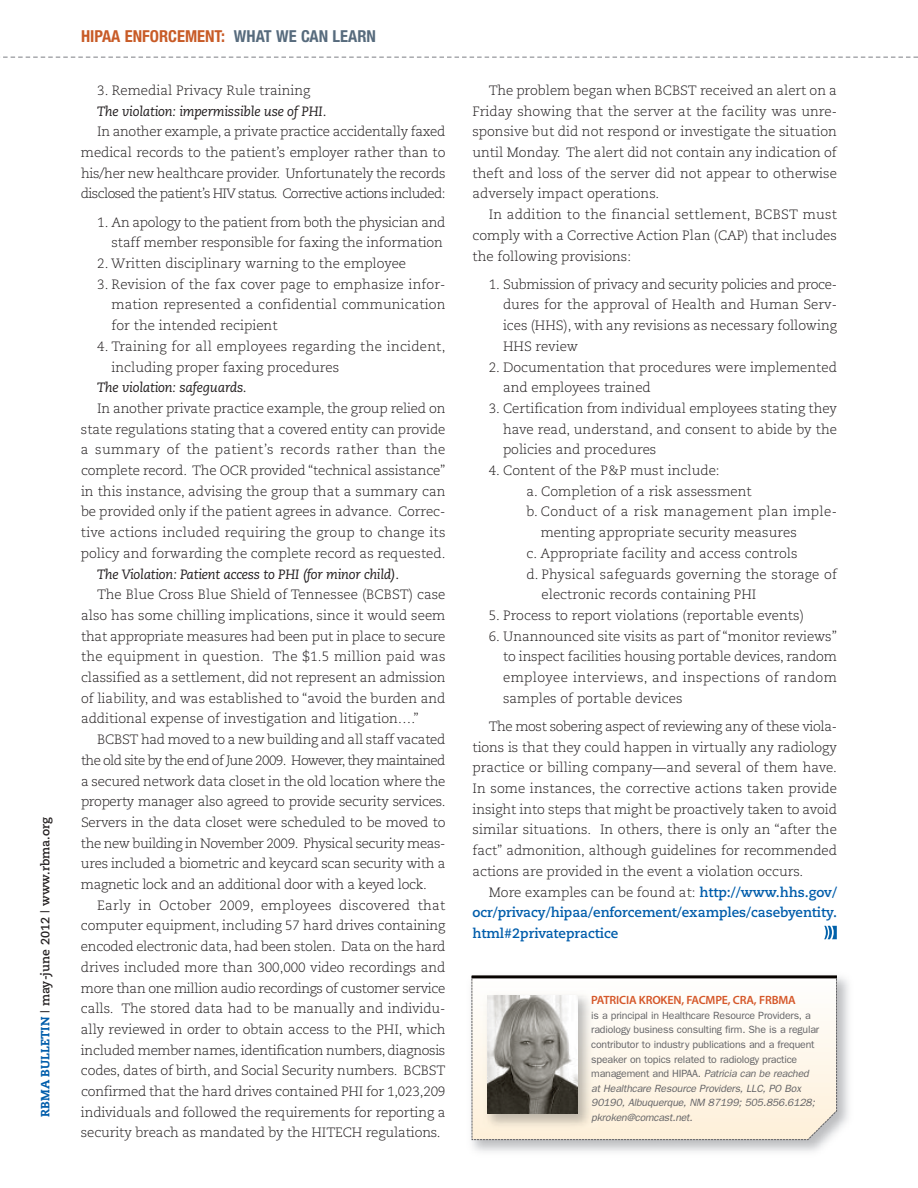
<style>
.page{position:relative;width:918px;height:1188px;background:#fff}
.page>*{position:absolute;margin:0;border:0;box-sizing:border-box;transform-origin:0 0}
.t1{font:700 condensed 16.5px "Helvetica Neue";color:#c85b27}
.t2{font:300 13.5px/20.7px "Caecilia";color:#231f20;text-align:justify}
.t3{font:700 13.5px/20.7px "Caecilia";letter-spacing:-.005em;color:#015dab;text-align:justify}
.t4{font:italic 13.5px "Caecilia";letter-spacing:-.015em;color:#231f20}
.t5{font:300 13.5px "Caecilia";letter-spacing:.025em;color:#231f20}
.t6{font:700 12px "Caecilia";color:#231f20}
.t7{font:600 12px "Myriad Pro";letter-spacing:-.015em;color:#d55729}
.t8{font:10.5px/14.5px "Franklin Gothic";letter-spacing:-.02em;color:#636366}
.s1{font-weight:800;color:#015dab}
.s2{color:#576b7d}
.s3{font-weight:300;color:#231f20}
.s4{font-style:italic}
</style>
<div class="page">
<img style="left:471px;top:975px;width:378px;height:177px">
<svg style="left:471px;top:976px;width:366px;height:164px"></svg>
<img style="left:480px;top:989px;width:117px;height:144px">
<img style="left:487px;top:995px;width:90px;height:118px">
<hr style="left:472px;top:975px;width:365px;height:3px;background:#070300">
<svg style="left:3px;top:56px;width:915px;height:2px"></svg>
<svg style="left:832px;top:926px;width:5px;height:13px"></svg>
<svg style="left:824px;top:926px;width:8px;height:13px"></svg>
<p class="t6" style="left:40px;top:1117px;width:301px;rotate:-90deg"><span class="s1">RBMA BULLETIN</span> | may-june 2012 | www.rbma.org</p>
<p class="t1" style="left:81px;top:30px;width:296px">HIPAA ENFORCEMENT: <span class="s2">WHAT WE CAN LEARN</span></p>
<p class="t2" style="left:97px;top:81px;width:215px">3. Remedial Privacy Rule training</p>
<p class="t4" style="left:97px;top:105px;width:231px">The violation: impermissible use of PHI.</p>
<p class="t2" style="left:81px;top:122px;width:366px;text-indent:16px">In another example, a private practice accidentally faxed medical records to the patient’s employer rather than to his/her new healthcare provider. Unfortunately the records disclosed the patient’s HIV status. Corrective actions included:</p>
<p class="t2" style="left:97px;top:213px;width:350px;text-align:right">1. An apology to the patient from both the physician and staff member responsible for faxing the information</p>
<p class="t2" style="left:97px;top:254px;width:310px">2. Written disciplinary warning to the employee</p>
<p class="t2" style="left:112px;top:275px;width:335px;text-indent:-14px">3. Revision of the fax cover page to emphasize infor&shy;mation represented a confidential communication for the intended recipient</p>
<p class="t2" style="left:112px;top:337px;width:335px;text-indent:-14px">4. Training for all employees regarding the incident, including proper faxing procedures</p>
<p class="t4" style="left:97px;top:382px;width:151px">The violation: safeguards.</p>
<p class="t2" style="left:81px;top:399px;width:366px;text-indent:16px">In another private practice example, the group relied on state regulations stating that a covered entity can provide a summary of the patient’s records rather than the complete record. The OCR provided “technical assistance” in this instance, advising the group that a summary can be provided only if the patient agrees in advance. Correc&shy;tive actions included requiring the group to change its policy and forwarding the complete record as requested.</p>
<p class="t4" style="left:97px;top:568px;width:304px">The Violation: Patient access to PHI (for minor child).</p>
<p class="t2" style="left:81px;top:585px;width:366px;text-indent:16px">The Blue Cross Blue Shield of Tennessee (BCBST) case also has some chilling implications, since it would seem that appropriate measures had been put in place to secure the equipment in question. The $1.5 million paid was classified as a settlement, did not represent an admission of liability, and was established to “avoid the burden and additional expense of investigation and litigation….”</p>
<p class="t2" style="left:81px;top:730px;width:366px;text-indent:16px">BCBST had moved to a new building and all staff vacated the old site by the end ofJune 2009. However, they maintained a secured network data closet in the old location where the property manager also agreed to provide security services.<br>Servers in the data closet were scheduled to be moved to the new building in November 2009. Physical security meas&shy;ures included a biometric and keycard scan security with a magnetic lock and an additional door with a keyed lock.</p>
<p class="t2" style="left:81px;top:896px;width:366px;text-indent:16px">Early in October 2009, employees discovered that computer equipment, including 57 hard drives containing encoded electronic data, had been stolen. Data on the hard drives included more than 300,000 video recordings and more than one million audio recordings of customer service calls. The stored data had to be manually and individu&shy;ally reviewed in order to obtain access to the PHI, which included member names, identification numbers, diagnosis codes, dates of birth, and Social Security numbers. BCBST confirmed that the hard drives contained PHI for 1,023,209 individuals and followed the requirements for reporting a security breach as mandated by the HITECH regulations.</p>
<p class="t2" style="left:472px;top:81px;width:366px;text-indent:16px">The problem began when BCBST received an alert on a Friday showing that the server at the facility was unre&shy;sponsive but did not respond or investigate the situation until Monday. The alert did not contain any indication of theft and loss of the server did not appear to otherwise adversely impact operations.</p>
<p class="t2" style="left:472px;top:205px;width:366px;text-indent:16px">In addition to the financial settlement, BCBST must comply with a Corrective Action Plan (CAP) that includes the following provisions:</p>
<p class="t2" style="left:503px;top:275px;width:335px;text-indent:-14px">1. Submission of privacy and security policies and proce&shy;dures for the approval of Health and Human Serv&shy;ices (HHS), with any revisions as necessary following HHS review</p>
<p class="t2" style="left:503px;top:358px;width:335px;text-indent:-14px">2. Documentation that procedures were implemented and employees trained</p>
<p class="t2" style="left:503px;top:399px;width:335px;text-indent:-14px">3. Certification from individual employees stating they have read, understand, and consent to abide by the policies and procedures</p>
<p class="t2" style="left:489px;top:461px;width:232px">4. Content of the P&amp;P must include:</p>
<p class="t2" style="left:526px;top:482px;width:227px">a. Completion of a risk assessment</p>
<p class="t5" style="left:526px;top:506px;width:312px">b. Conduct of a risk management plan imple-</p>
<p class="t2" style="left:541px;top:523px;width:258px">menting appropriate security measures</p>
<p class="t2" style="left:526px;top:544px;width:273px">c. Appropriate facility and access controls</p>
<p class="t2" style="left:526px;top:565px;width:312px">d. Physical safeguards governing the storage of</p>
<p class="t2" style="left:541px;top:585px;width:216px">electronic records containing PHI</p>
<p class="t2" style="left:489px;top:606px;width:317px">5. Process to report violations (reportable events)</p>
<p class="t2" style="left:503px;top:627px;width:335px;text-indent:-14px">6. Unannounced site visits as part of “monitor reviews” to inspect facilities housing portable devices, random employee interviews, and inspections of random samples of portable devices</p>
<p class="t2" style="left:472px;top:717px;width:366px;text-indent:16px">The most sobering aspect of reviewing any of these viola&shy;tions is that they could happen in virtually any radiology practice or billing company—and several of them have.<br>In some instances, the corrective actions taken provide insight into steps that might be proactively taken to avoid similar situations. In others, there is only an “after the fact” admonition, although guidelines for recommended actions are provided in the event a violation occurs.</p>
<p class="t3" style="left:472px;top:883px;width:366px;text-indent:16px"><span class="s3">More examples can be found at:</span> http://www.hhs.gov/ ocr/privacy/hipaa/enforcement/examples/casebyentity. html#2privatepractice</p>
<p class="t7" style="left:591px;top:996px;width:206px">PATRICIA KROKEN, FACMPE, CRA, FRBMA</p>
<p class="t8" style="left:591px;top:1008px;width:229px">is a principal in Healthcare Resource Providers, a radiology business consulting firm. She is a regular contributor to industry publications and a frequent speaker on topics related to radiology practice management and HIPAA. <span class="s4">Patricia can be reached at Healthcare Resource Providers, LLC, PO Box 90190, Albuquerque, NM 87199; 505.856.6128; pkroken@comcast.net.</span></p>
</div>
